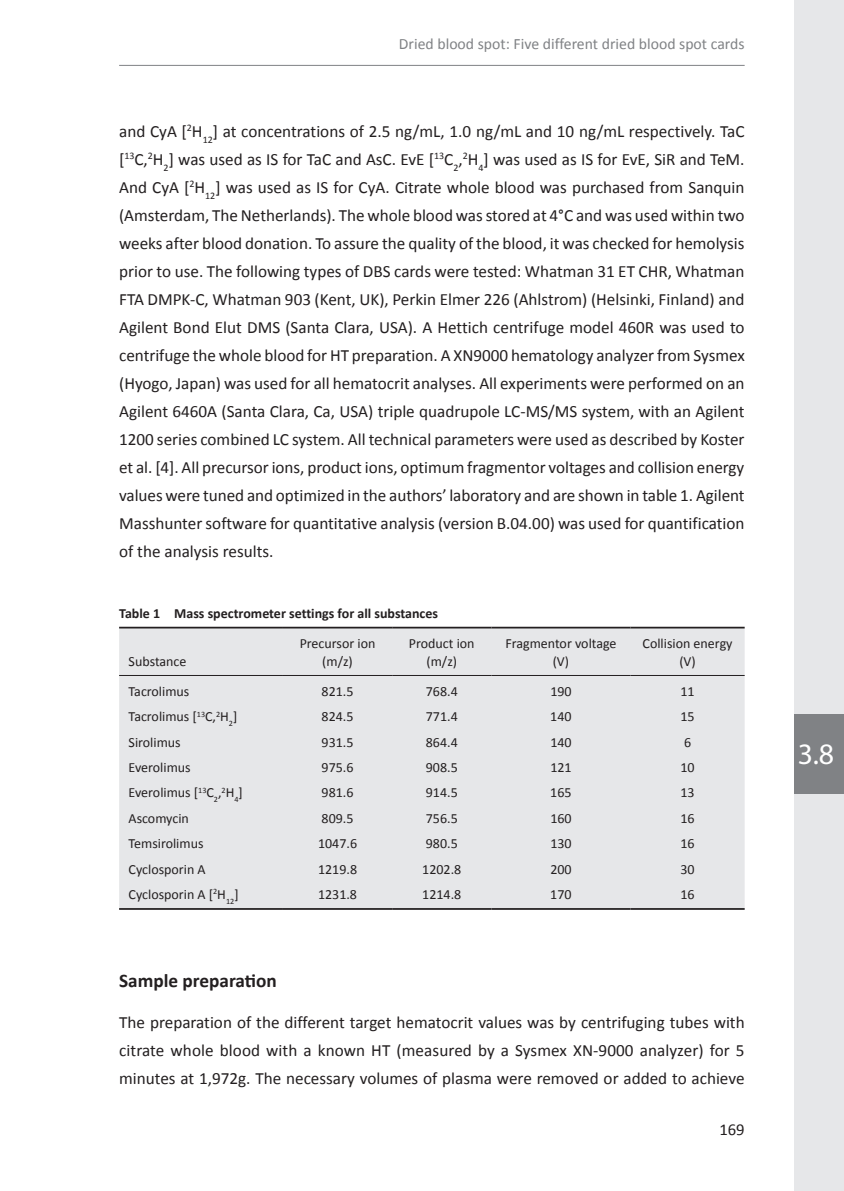
<style>
.page{position:relative;width:844px;height:1191px;background:#fff}
.page>*{position:absolute;margin:0;border:0;box-sizing:border-box;transform-origin:0 0}
.t1{font:29.75px "Myriad Pro";color:#fff}
.t2{font:700 19.25px "Calibri";color:#231f20}
.t3{font:17.15px/28px "Calibri";color:#231f20;text-align:justify}
.t4{font:16.62px "Calibri";color:#231f20}
.t5{font:15.75px "Calibri";color:#808285}
.t6{font:14px/17.5px "Calibri";color:#231f20;text-align:center}
.t7{font:700 14px "Calibri";color:#231f20}
</style>
<div class="page">
<hr style="left:119px;top:65px;width:625px;height:1px;background:#808285">
<div style="left:794px;top:0;width:49px;height:1191px;background:#e6e7e9"></div>
<div style="left:794px;top:714px;width:49px;height:80px;background:#808285"></div>
<div style="left:119px;top:628px;width:625px;height:280px;background:#e6e7e9"></div>
<hr style="left:119px;top:626px;width:164px;height:2px;background:#231f20">
<hr style="left:283px;top:626px;width:109px;height:2px;background:#231f20">
<hr style="left:392px;top:626px;width:99px;height:2px;background:#231f20">
<hr style="left:491px;top:626px;width:139px;height:2px;background:#231f20">
<hr style="left:630px;top:626px;width:114px;height:2px;background:#231f20">
<hr style="left:119px;top:675px;width:164px;height:1px;background:#231f20">
<hr style="left:283px;top:675px;width:109px;height:1px;background:#231f20">
<hr style="left:392px;top:675px;width:99px;height:1px;background:#231f20">
<hr style="left:491px;top:675px;width:139px;height:1px;background:#231f20">
<hr style="left:630px;top:675px;width:114px;height:1px;background:#231f20">
<hr style="left:119px;top:908px;width:164px;height:1px;background:#231f20">
<hr style="left:283px;top:908px;width:109px;height:1px;background:#231f20">
<hr style="left:392px;top:908px;width:99px;height:1px;background:#231f20">
<hr style="left:491px;top:908px;width:139px;height:1px;background:#231f20">
<hr style="left:630px;top:908px;width:114px;height:1px;background:#231f20">
<p class="t5" style="left:399px;top:34px;width:347px">Dried blood spot: Five different dried blood spot cards</p>
<p class="t3" style="left:119px;top:117px;width:627px">and CyA [<sup>2</sup>H<sub>12</sub>] at concentrations of 2.5 ng/mL, 1.0 ng/mL and 10 ng/mL respectively. TaC [<sup>13</sup>C,<sup>2</sup>H<sub>2</sub>] was used as IS for TaC and AsC. EvE [<sup>13</sup>C<sub>2</sub>,<sup>2</sup>H<sub>4</sub>] was used as IS for EvE, SiR and TeM.<br>And CyA [<sup>2</sup>H<sub>12</sub>] was used as IS for CyA. Citrate whole blood was purchased from Sanquin (Amsterdam, The Netherlands). The whole blood was stored at 4°C and was used within two weeks after blood donation. To assure the quality of the blood, it was checked for hemolysis prior to use. The following types of DBS cards were tested: Whatman 31 ET CHR, Whatman FTA DMPK-C, Whatman 903 (Kent, UK), Perkin Elmer 226 (Ahlstrom) (Helsinki, Finland) and Agilent Bond Elut DMS (Santa Clara, USA). A Hettich centrifuge model 460R was used to centrifuge the whole blood for HT preparation. A XN9000 hematology analyzer from Sysmex (Hyogo, Japan) was used for all hematocrit analyses. All experiments were performed on an Agilent 6460A (Santa Clara, Ca, USA) triple quadrupole LC-MS/MS system, with an Agilent 1200 series combined LC system. All technical parameters were used as described by Koster et al. [4]. All precursor ions, product ions, optimum fragmentor voltages and collision energy values were tuned and optimized in the authors’ laboratory and are shown in table 1. Agilent Masshunter software for quantitative analysis (version B.04.00) was used for quantification of the analysis results.</p>
<p class="t7" style="left:119px;top:604px;width:320px">Table 1 Mass spectrometer settings for all substances</p>
<p class="t6" style="left:128px;top:652px;width:59px">Substance</p>
<p class="t6" style="left:299px;top:634px;width:77px">Precursor ion (m/z)</p>
<p class="t6" style="left:409px;top:634px;width:67px">Product ion (m/z)</p>
<p class="t6" style="left:505px;top:634px;width:113px">Fragmentor voltage (V)</p>
<p class="t6" style="left:642px;top:634px;width:91px">Collision energy (V)</p>
<p class="t6" style="left:128px;top:682px;width:62px">Tacrolimus</p>
<p class="t6" style="left:321px;top:682px;width:33px">821.5</p>
<p class="t6" style="left:426px;top:682px;width:33px">768.4</p>
<p class="t6" style="left:550px;top:682px;width:23px">190</p>
<p class="t6" style="left:680px;top:682px;width:16px">11</p>
<p class="t6" style="left:129px;top:708px;width:110px">Tacrolimus [<sup>13</sup>C,<sup>2</sup>H<sub>2</sub>]</p>
<p class="t6" style="left:321px;top:708px;width:33px">824.5</p>
<p class="t6" style="left:426px;top:708px;width:33px">771.4</p>
<p class="t6" style="left:550px;top:708px;width:23px">140</p>
<p class="t6" style="left:680px;top:708px;width:16px">15</p>
<p class="t6" style="left:128px;top:733px;width:54px">Sirolimus</p>
<p class="t6" style="left:321px;top:733px;width:33px">931.5</p>
<p class="t6" style="left:426px;top:733px;width:33px">864.4</p>
<p class="t6" style="left:550px;top:733px;width:23px">140</p>
<p class="t6" style="left:683px;top:733px;width:9px">6</p>
<p class="t6" style="left:129px;top:758px;width:64px">Everolimus</p>
<p class="t6" style="left:321px;top:758px;width:33px">975.6</p>
<p class="t6" style="left:426px;top:758px;width:33px">908.5</p>
<p class="t6" style="left:550px;top:758px;width:23px">121</p>
<p class="t6" style="left:680px;top:758px;width:16px">10</p>
<p class="t6" style="left:129px;top:784px;width:116px">Everolimus [<sup>13</sup>C<sub>2</sub>,<sup>2</sup>H<sub>4</sub>]</p>
<p class="t6" style="left:321px;top:784px;width:33px">981.6</p>
<p class="t6" style="left:426px;top:784px;width:33px">914.5</p>
<p class="t6" style="left:550px;top:784px;width:23px">165</p>
<p class="t6" style="left:680px;top:784px;width:16px">13</p>
<p class="t6" style="left:128px;top:809px;width:62px">Ascomycin</p>
<p class="t6" style="left:321px;top:809px;width:33px">809.5</p>
<p class="t6" style="left:426px;top:809px;width:33px">756.5</p>
<p class="t6" style="left:550px;top:809px;width:23px">160</p>
<p class="t6" style="left:680px;top:809px;width:16px">16</p>
<p class="t6" style="left:129px;top:835px;width:76px">Temsirolimus</p>
<p class="t6" style="left:318px;top:835px;width:41px">1047.6</p>
<p class="t6" style="left:426px;top:835px;width:33px">980.5</p>
<p class="t6" style="left:550px;top:835px;width:23px">130</p>
<p class="t6" style="left:680px;top:835px;width:16px">16</p>
<p class="t6" style="left:129px;top:860px;width:79px">Cyclosporin A</p>
<p class="t6" style="left:318px;top:860px;width:41px">1219.8</p>
<p class="t6" style="left:422px;top:860px;width:41px">1202.8</p>
<p class="t6" style="left:550px;top:860px;width:23px">200</p>
<p class="t6" style="left:680px;top:860px;width:16px">30</p>
<p class="t6" style="left:129px;top:885px;width:111px">Cyclosporin A [<sup>2</sup>H<sub>12</sub>]</p>
<p class="t6" style="left:318px;top:885px;width:41px">1231.8</p>
<p class="t6" style="left:422px;top:885px;width:41px">1214.8</p>
<p class="t6" style="left:550px;top:885px;width:23px">170</p>
<p class="t6" style="left:680px;top:885px;width:16px">16</p>
<p class="t2" style="left:119px;top:968px;width:159px">Sample preparation</p>
<p class="t3" style="left:119px;top:1008px;width:627px">The preparation of the different target hematocrit values was by centrifuging tubes with citrate whole blood with a known HT (measured by a Sysmex XN-9000 analyzer) for 5 minutes at 1,972g. The necessary volumes of plasma were removed or added to achieve</p>
<p class="t4" style="left:719px;top:1119px;width:27px">169</p>
<h1 class="t1" style="left:797px;top:736px;width:38px">3.8</h1>
</div>
